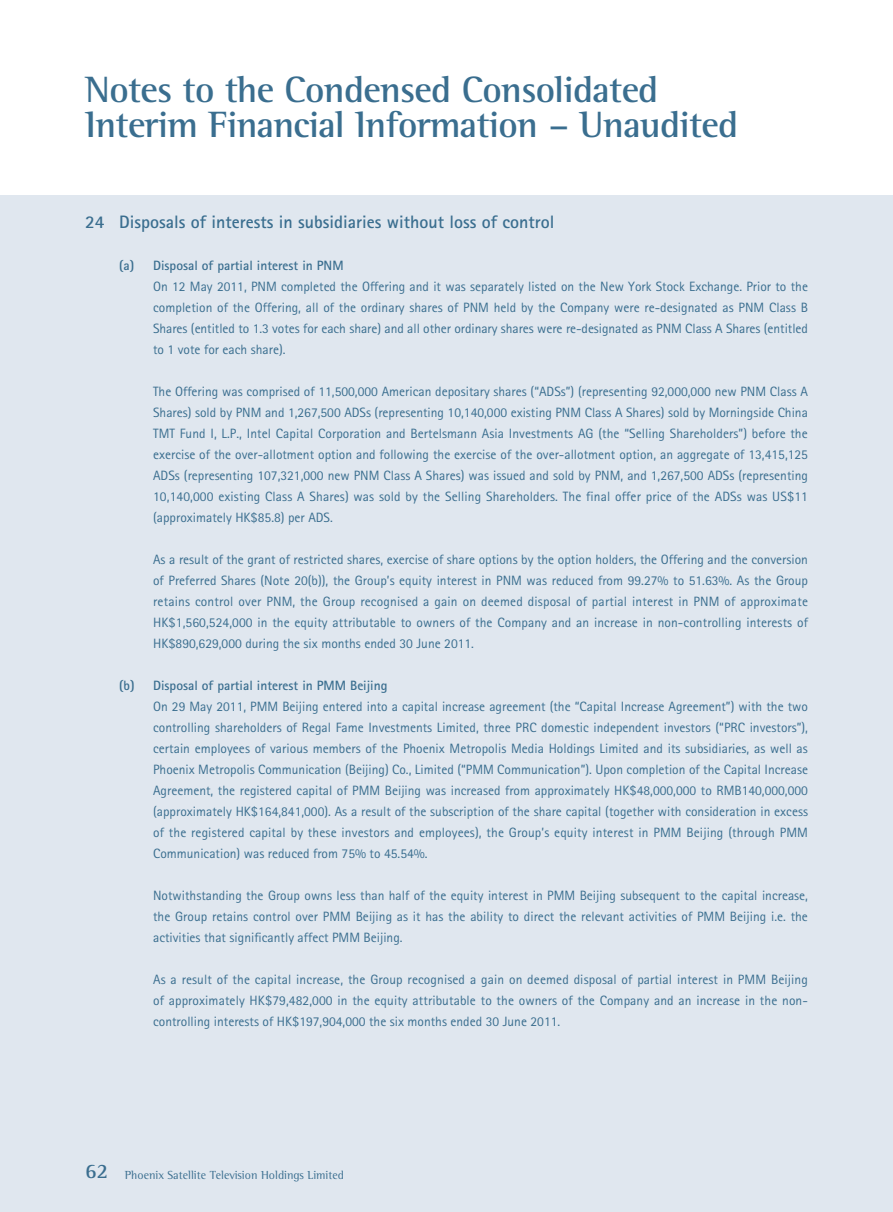
<style>
.page{position:relative;width:893px;height:1212px;background:#fff}
.page>*{position:absolute;margin:0;border:0;box-sizing:border-box;transform-origin:0 0}
.t1{font:700 37.5px/34.5px "Rotis Semi Serif Std";letter-spacing:-.02em;color:#3a6e8f}
.t2{font:700 18px "Rotis Sans Serif Std";color:#3a6e8f}
.t3{font:13.5px/21px "Rotis Sans Serif Std";color:#3a6e8f;text-align:justify}
.t4{font:700 13.5px "Rotis Sans Serif Std";color:#3a6e8f}
.t5{font:12px "Rotis Semi Serif Std";color:#3a6e8f}
.s1{font-weight:700;font-size:21px}
</style>
<div class="page">
<div style="left:0;top:196px;width:893px;height:1016px;background:#e0e7ef"></div>
<h1 class="t1" style="left:85px;top:75px;width:655px">Notes to the Condensed Consolidated<br>Interim Financial Information – Unaudited</h1>
<h2 class="t2" style="left:85px;top:215px;width:471px">24 Disposals of interests in subsidiaries without loss of control</h2>
<p class="t4" style="left:119px;top:260px;width:226px">(a) Disposal of partial interest in PNM</p>
<p class="t3" style="left:153px;top:277px;width:656px">On 12 May 2011, PNM completed the Offering and it was separately listed on the New York Stock Exchange. Prior to the completion of the Offering, all of the ordinary shares of PNM held by the Company were re-designated as PNM Class B Shares (entitled to 1.3 votes for each share) and all other ordinary shares were re-designated as PNM Class A Shares (entitled to 1 vote for each share).</p>
<p class="t3" style="left:153px;top:382px;width:656px">The Offering was comprised of 11,500,000 American depositary shares (“ADSs”) (representing 92,000,000 new PNM Class A Shares) sold by PNM and 1,267,500 ADSs (representing 10,140,000 existing PNM Class A Shares) sold by Morningside China TMT Fund I, L.P., Intel Capital Corporation and Bertelsmann Asia Investments AG (the “Selling Shareholders”) before the exercise of the over-allotment option and following the exercise of the over-allotment option, an aggregate of 13,415,125<br>ADSs (representing 107,321,000 new PNM Class A Shares) was issued and sold by PNM, and 1,267,500 ADSs (representing 10,140,000 existing Class A Shares) was sold by the Selling Shareholders. The final offer price of the ADSs was US$11 (approximately HK$85.8) per ADS.</p>
<p class="t3" style="left:153px;top:550px;width:656px">As a result of the grant of restricted shares, exercise of share options by the option holders, the Offering and the conversion of Preferred Shares (Note 20(b)), the Group’s equity interest in PNM was reduced from 99.27% to 51.63%. As the Group retains control over PNM, the Group recognised a gain on deemed disposal of partial interest in PNM of approximate HK$1,560,524,000 in the equity attributable to owners of the Company and an increase in non-controlling interests of HK$890,629,000 during the six months ended 30 June 2011.</p>
<p class="t4" style="left:119px;top:680px;width:270px">(b) Disposal of partial interest in PMM Beijing</p>
<p class="t3" style="left:153px;top:697px;width:656px">On 29 May 2011, PMM Beijing entered into a capital increase agreement (the “Capital Increase Agreement”) with the two controlling shareholders of Regal Fame Investments Limited, three PRC domestic independent investors (“PRC investors”), certain employees of various members of the Phoenix Metropolis Media Holdings Limited and its subsidiaries, as well as Phoenix Metropolis Communication (Beijing) Co., Limited (“PMM Communication”). Upon completion of the Capital Increase Agreement, the registered capital of PMM Beijing was increased from approximately HK$48,000,000 to RMB140,000,000 (approximately HK$164,841,000). As a result of the subscription of the share capital (together with consideration in excess of the registered capital by these investors and employees), the Group’s equity interest in PMM Beijing (through PMM Communication) was reduced from 75% to 45.54%.</p>
<p class="t3" style="left:153px;top:886px;width:656px">Notwithstanding the Group owns less than half of the equity interest in PMM Beijing subsequent to the capital increase, the Group retains control over PMM Beijing as it has the ability to direct the relevant activities of PMM Beijing i.e. the activities that significantly affect PMM Beijing.</p>
<p class="t3" style="left:153px;top:970px;width:656px">As a result of the capital increase, the Group recognised a gain on deemed disposal of partial interest in PMM Beijing of approximately HK$79,482,000 in the equity attributable to the owners of the Company and an increase in the non&shy;controlling interests of HK$197,904,000 the six months ended 30 June 2011.</p>
<p class="t5" style="left:85px;top:1170px;width:260px"><span class="s1">62</span> Phoenix Satellite Television Holdings Limited</p>
</div>
